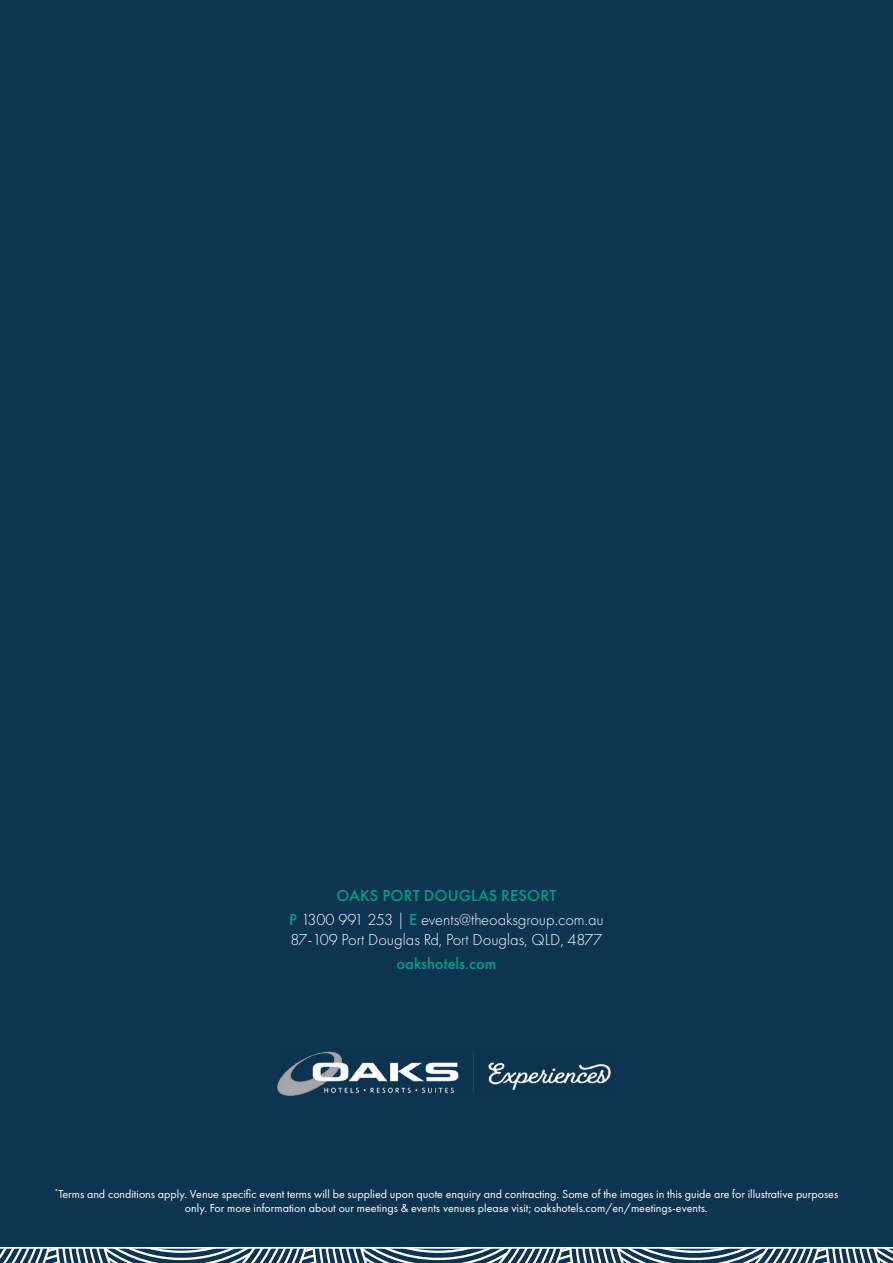
<style>
.page{position:relative;width:893px;height:1263px;background:#0d3451}
.page>*{position:absolute;margin:0;border:0;box-sizing:border-box;transform-origin:0 0}
.t1{font:300 16.5px/24px "Futura PT";color:#fff;text-align:center}
.t2{font:500 16.5px "Futura PT";color:#059d87}
.t3{font:12px/14.4px "Futura PT";color:#fff;text-align:center}
.s1{font-weight:500;color:#059d87}
</style>
<div class="page">
<svg style="left:0;top:1249px;width:893px;height:14px"></svg>
<hr style="left:0;top:1247px;width:893px;height:2px;background:#fff">
<img style="left:277px;top:1051px;width:334px;height:45px">
<h1 class="t1" style="left:289px;top:883px;width:316px"><span class="s1">OAKS PORT DOUGLAS RESORT<br>P</span> 1300 991 253 | <span class="s1">E</span> events@theoaksgroup.com.au</h1>
<h1 class="t1" style="left:290px;top:927px;width:313px">87-109 Port Douglas Rd, Port Douglas, QLD, 4877</h1>
<h1 class="t2" style="left:397px;top:953px;width:101px">oakshotels.com</h1>
<p class="t3" style="left:54px;top:1186px;width:785px"><sup>*</sup>Terms and conditions apply. Venue specific event terms will be supplied upon quote enquiry and contracting. Some of the images in this guide are for illustrative purposes only. For more information about our meetings &amp; events venues please visit; oakshotels.com/en/meetings-events.</p>
</div>
